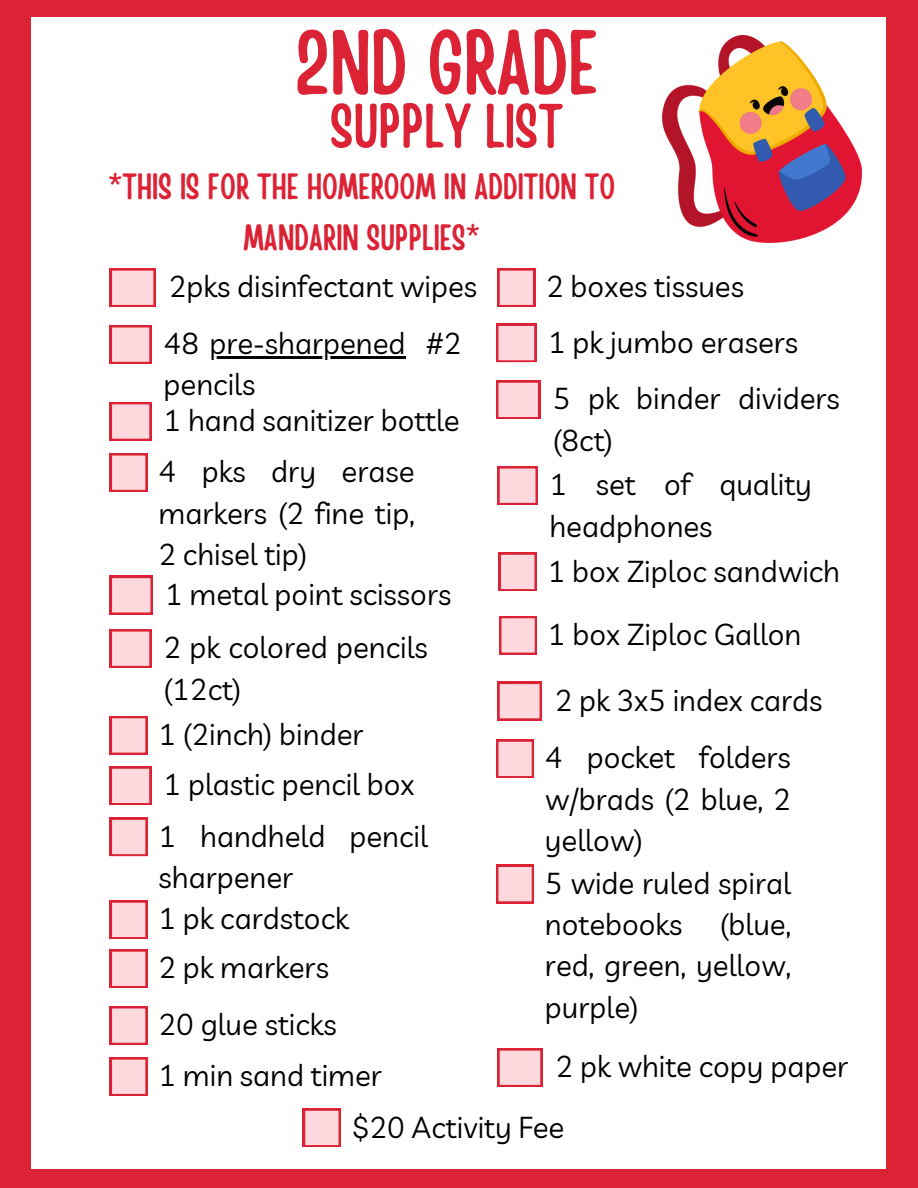
<style>
.page{position:relative;width:918px;height:1188px;background:#dc2336}
.page>*{position:absolute;margin:0;border:0;box-sizing:border-box;transform-origin:0 0}
.t1{font:90.6px "Handy Casual Condensed";color:#dc2336}
.t2{font:61.95px "Handy Casual Condensed";color:#dc2336}
.t3{font:36.45px/50.7px "Handy Casual Condensed";color:#dc2336;text-align:center}
.t4{font:29.55px/41.2px "Livvic";color:#000}
</style>
<div class="page">
<div style="left:32px;top:18px;width:854px;height:1151px;background:#fff"></div>
<div style="left:110px;top:325px;width:42px;height:39px;background:#dc2336"></div>
<svg style="left:112px;top:327px;width:38px;height:35px"></svg>
<hr style="left:209px;top:357px;width:197px;height:2px;background:#000">
<div style="left:496px;top:324px;width:40px;height:39px;background:#ffd9dd"></div>
<svg style="left:496px;top:324px;width:40px;height:38px"></svg>
<svg style="left:110px;top:268px;width:46px;height:39px;background:#f7b2b9"></svg>
<svg style="left:497px;top:268px;width:38px;height:39px"></svg>
<svg style="left:110px;top:949px;width:38px;height:39px"></svg>
<div style="left:496px;top:865px;width:38px;height:39px;background:#dc2336"></div>
<svg style="left:498px;top:867px;width:34px;height:35px"></svg>
<div style="left:110px;top:629px;width:42px;height:39px;background:#dc2336"></div>
<svg style="left:112px;top:631px;width:38px;height:35px"></svg>
<div style="left:499px;top:616px;width:38px;height:39px;background:#dc2336"></div>
<svg style="left:501px;top:618px;width:34px;height:35px"></svg>
<svg style="left:110px;top:453px;width:38px;height:39px"></svg>
<svg style="left:497px;top:466px;width:41px;height:39px;background:#f6aeb5"></svg>
<svg style="left:110px;top:767px;width:41px;height:38px;background:#f8b7be"></svg>
<svg style="left:496px;top:740px;width:38px;height:38px"></svg>
<div style="left:110px;top:402px;width:42px;height:39px;background:#dc2336"></div>
<svg style="left:112px;top:404px;width:38px;height:35px"></svg>
<svg style="left:496px;top:381px;width:44px;height:38px;background:#f8b6bd"></svg>
<div style="left:110px;top:1006px;width:38px;height:39px;background:#dc2336"></div>
<svg style="left:112px;top:1008px;width:34px;height:35px"></svg>
<div style="left:497px;top:1048px;width:46px;height:39px;background:#dc2336"></div>
<svg style="left:499px;top:1050px;width:42px;height:35px"></svg>
<div style="left:110px;top:716px;width:38px;height:39px;background:#dc2336"></div>
<svg style="left:112px;top:718px;width:34px;height:35px"></svg>
<div style="left:497px;top:682px;width:45px;height:39px;background:#dc2336"></div>
<svg style="left:499px;top:684px;width:41px;height:35px"></svg>
<div style="left:110px;top:576px;width:43px;height:39px;background:#dc2336"></div>
<svg style="left:112px;top:578px;width:39px;height:35px"></svg>
<svg style="left:499px;top:553px;width:38px;height:38px"></svg>
<svg style="left:110px;top:818px;width:38px;height:38px"></svg>
<svg style="left:110px;top:1057px;width:38px;height:39px"></svg>
<img style="left:662px;top:36px;width:199px;height:207px">
<svg style="left:110px;top:901px;width:38px;height:38px"></svg>
<svg style="left:303px;top:1109px;width:38px;height:38px"></svg>
<p class="t1" style="left:295px;top:3px;width:305px">2ND GRADE</p>
<p class="t2" style="left:330px;top:85px;width:234px">SUPPLY LIST</p>
<p class="t3" style="left:108px;top:159px;width:509px">*THIS IS FOR THE HOMEROOM IN ADDITION TO<br>MANDARIN SUPPLIES*</p>
<h3 class="t4" style="left:169px;top:266px;width:310px">2pks disinfectant wipes</h3>
<p class="t4" style="left:546px;top:266px;width:199px">2 boxes tissues</p>
<h1 class="t4" style="left:164px;top:323px;width:299px">48 pre-sharpened #2</h1>
<p class="t4" style="left:164px;top:363px;width:93px">pencils</p>
<p class="t4" style="left:164px;top:399px;width:298px">1 hand sanitizer bottle</p>
<p class="t4" style="left:159px;top:450px;width:258px;text-align:justify">4 pks dry erase markers (2 fine tip, 2 chisel tip)</p>
<p class="t4" style="left:165px;top:573px;width:288px">1 metal point scissors</p>
<p class="t4" style="left:164px;top:627px;width:266px">2 pk colored pencils (12ct)</p>
<p class="t4" style="left:159px;top:713px;width:207px">1 (2inch) binder</p>
<p class="t4" style="left:164px;top:764px;width:253px">1 plastic pencil box</p>
<p class="t4" style="left:159px;top:815px;width:271px">1 handheld pencil sharpener</p>
<p class="t4" style="left:159px;top:898px;width:192px">1 pk cardstock</p>
<p class="t4" style="left:159px;top:947px;width:172px">2 pk markers</p>
<p class="t4" style="left:159px;top:1003px;width:180px">20 glue sticks</p>
<p class="t4" style="left:159px;top:1055px;width:225px">1 min sand timer</p>
<h2 class="t4" style="left:548px;top:321px;width:252px">1 pk jumbo erasers</h2>
<p class="t4" style="left:553px;top:378px;width:288px">5 pk binder dividers (8ct)</p>
<p class="t4" style="left:549px;top:463px;width:264px">1 set of quality headphones</p>
<p class="t4" style="left:548px;top:550px;width:294px">1 box Ziploc sandwich</p>
<p class="t4" style="left:548px;top:613px;width:255px">1 box Ziploc Gallon</p>
<p class="t4" style="left:555px;top:679px;width:269px">2 pk 3x5 index cards</p>
<p class="t4" style="left:545px;top:737px;width:248px;text-align:justify">4 pocket folders w/brads (2 blue, 2 yellow)</p>
<p class="t4" style="left:545px;top:862px;width:248px">5 wide ruled spiral notebooks</p>
<p class="t4" style="left:545px;top:903px;width:248px;text-align:justify;text-indent:175px">(blue, red, green, yellow, purple)</p>
<p class="t4" style="left:556px;top:1046px;width:294px">2 pk white copy paper</p>
<p class="t4" style="left:352px;top:1106px;width:214px">$20 Activity Fee</p>
</div>
